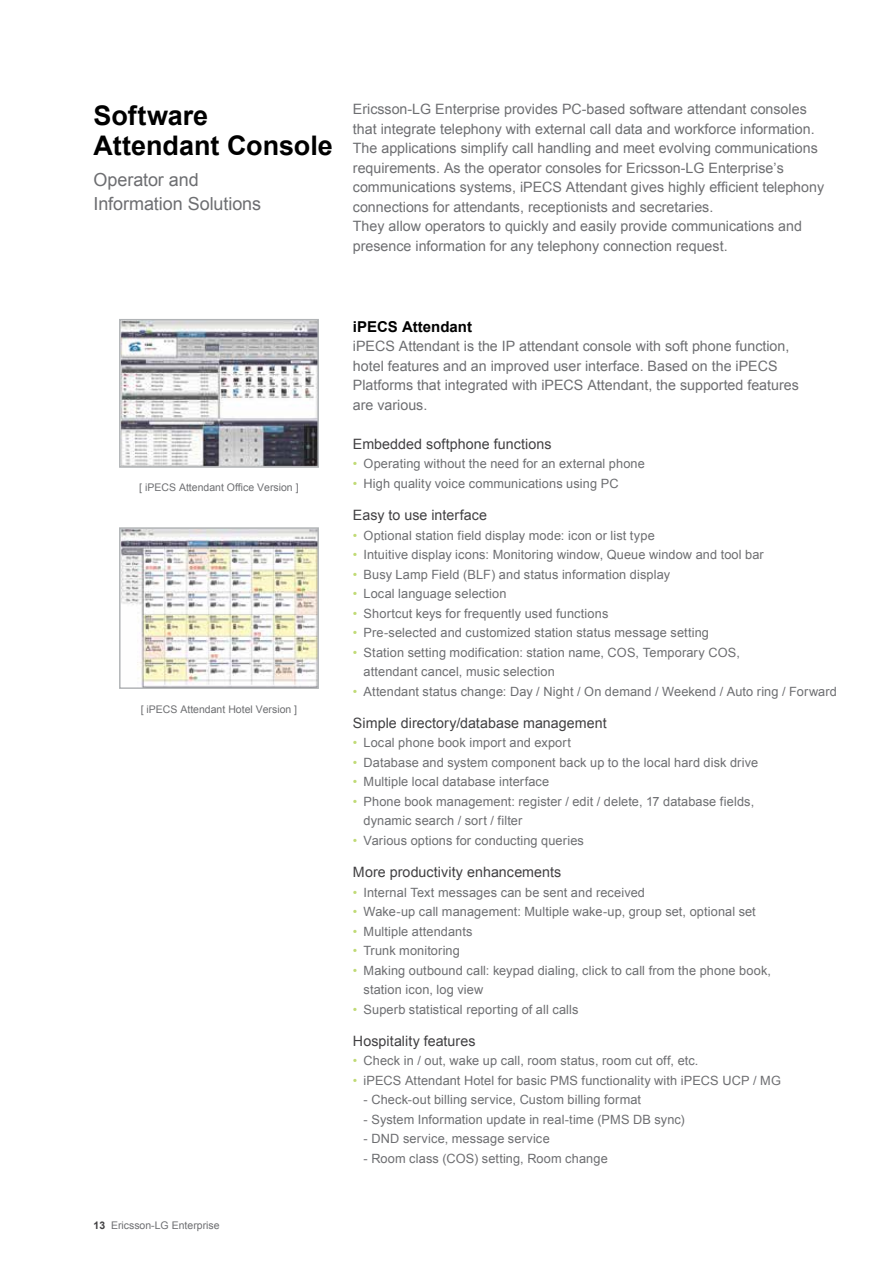
<style>
.page{position:relative;width:893px;height:1263px;background:#fff}
.page>*{position:absolute;margin:0;border:0;box-sizing:border-box;transform-origin:0 0}
.t1{font:700 27px/30px "Arial";color:#000}
.t2{font:18px/24px "Arial";letter-spacing:-.005em;color:#6d6e71}
.t3{font:700 15px "Arial";color:#000}
.t4{font:14.25px/19.5px "Arial";color:#6d6e71}
.t5{font:14.25px "Arial";letter-spacing:.005em;color:#414042}
.t6{font:12.75px/19.5px "Arial";letter-spacing:.01em;color:#6d6e71}
.t7{font:10.5px "Arial";color:#6d6e71}
.s1{font-weight:700;color:#414042}
.s2{color:#c0da75}
</style>
<div class="page">
<img style="left:122px;top:530px;width:194px;height:156px">
<div style="left:119px;top:527px;width:200px;height:162px;border:2px solid #b1b4b6"></div>
<img style="left:122px;top:322px;width:194px;height:143px">
<div style="left:119px;top:319px;width:200px;height:149px;border:2px solid #b1b4b6"></div>
<h1 class="t1" style="left:94px;top:102px;width:241px">Software<br>Attendant Console</h1>
<h2 class="t2" style="left:94px;top:167px;width:169px">Operator and<br>Information Solutions</h2>
<p class="t4" style="left:353px;top:100px;width:473px">Ericsson-LG Enterprise provides PC-based software attendant consoles that integrate telephony with external call data and workforce information.<br>The applications simplify call handling and meet evolving communications requirements. As the operator consoles for Ericsson-LG Enterprise’s communications systems, iPECS Attendant gives highly efficient telephony connections for attendants, receptionists and secretaries.<br>They allow operators to quickly and easily provide communications and presence information for any telephony connection request.</p>
<p class="t7" style="left:139px;top:481px;width:161px">[ iPECS Attendant Office Version ]</p>
<p class="t7" style="left:141px;top:702px;width:158px">[ iPECS Attendant Hotel Version ]</p>
<p class="t7" style="left:94px;top:1219px;width:128px"><span class="s1">13</span> Ericsson-LG Enterprise</p>
<p class="t3" style="left:353px;top:316px;width:121px">iPECS Attendant</p>
<p class="t4" style="left:353px;top:337px;width:447px">iPECS Attendant is the IP attendant console with soft phone function, hotel features and an improved user interface. Based on the iPECS Platforms that integrated with iPECS Attendant, the supported features are various.</p>
<p class="t5" style="left:353px;top:434px;width:200px">Embedded softphone functions</p>
<p class="t6" style="left:353px;top:454px;width:293px"><span class="s2">•</span> Operating without the need for an external phone</p>
<p class="t6" style="left:353px;top:474px;width:267px"><span class="s2">•</span> High quality voice communications using PC</p>
<p class="t5" style="left:353px;top:506px;width:136px">Easy to use interface</p>
<p class="t6" style="left:353px;top:525px;width:303px"><span class="s2">•</span> Optional station field display mode: icon or list type</p>
<p class="t6" style="left:353px;top:545px;width:412px"><span class="s2">•</span> Intuitive display icons: Monitoring window, Queue window and tool bar</p>
<p class="t6" style="left:353px;top:564px;width:319px"><span class="s2">•</span> Busy Lamp Field (BLF) and status information display</p>
<p class="t6" style="left:353px;top:584px;width:155px"><span class="s2">•</span> Local language selection</p>
<p class="t6" style="left:353px;top:603px;width:257px"><span class="s2">•</span> Shortcut keys for frequently used functions</p>
<p class="t6" style="left:353px;top:623px;width:358px"><span class="s2">•</span> Pre-selected and customized station status message setting</p>
<p class="t6" style="left:364px;top:642px;width:378px;text-indent:-11px"><span class="s2">•</span> Station setting modification: station name, COS, Temporary COS, attendant cancel, music selection</p>
<p class="t6" style="left:353px;top:681px;width:485px"><span class="s2">•</span> Attendant status change: Day / Night / On demand / Weekend / Auto ring / Forward</p>
<p class="t5" style="left:353px;top:713px;width:255px">Simple directory/database management</p>
<p class="t6" style="left:353px;top:733px;width:219px"><span class="s2">•</span> Local phone book import and export</p>
<p class="t6" style="left:353px;top:753px;width:407px"><span class="s2">•</span> Database and system component back up to the local hard disk drive</p>
<p class="t6" style="left:353px;top:772px;width:198px"><span class="s2">•</span> Multiple local database interface</p>
<p class="t6" style="left:364px;top:792px;width:392px;text-indent:-11px"><span class="s2">•</span> Phone book management: register / edit / delete, 17 database fields, dynamic search / sort / filter</p>
<p class="t6" style="left:353px;top:831px;width:233px"><span class="s2">•</span> Various options for conducting queries</p>
<p class="t5" style="left:353px;top:863px;width:210px">More productivity enhancements</p>
<p class="t6" style="left:353px;top:882px;width:294px"><span class="s2">•</span> Internal Text messages can be sent and received</p>
<p class="t6" style="left:353px;top:902px;width:404px"><span class="s2">•</span> Wake-up call management: Multiple wake-up, group set, optional set</p>
<p class="t6" style="left:353px;top:921px;width:121px"><span class="s2">•</span> Multiple attendants</p>
<p class="t6" style="left:353px;top:941px;width:108px"><span class="s2">•</span> Trunk monitoring</p>
<p class="t6" style="left:364px;top:960px;width:409px;text-indent:-11px"><span class="s2">•</span> Making outbound call: keypad dialing, click to call from the phone book, station icon, log view</p>
<p class="t6" style="left:353px;top:999px;width:227px"><span class="s2">•</span> Superb statistical reporting of all calls</p>
<p class="t5" style="left:353px;top:1031px;width:124px">Hospitality features</p>
<p class="t6" style="left:353px;top:1051px;width:347px"><span class="s2">•</span> Check in / out, wake up call, room status, room cut off, etc.</p>
<p class="t6" style="left:353px;top:1071px;width:429px"><span class="s2">•</span> iPECS Attendant Hotel for basic PMS functionality with iPECS UCP / MG</p>
<p class="t6" style="left:364px;top:1090px;width:279px">- Check-out billing service, Custom billing format</p>
<p class="t6" style="left:364px;top:1110px;width:323px">- System Information update in real-time (PMS DB sync)</p>
<p class="t6" style="left:364px;top:1129px;width:188px">- DND service, message service</p>
<p class="t6" style="left:364px;top:1149px;width:246px">- Room class (COS) setting, Room change</p>
</div>
